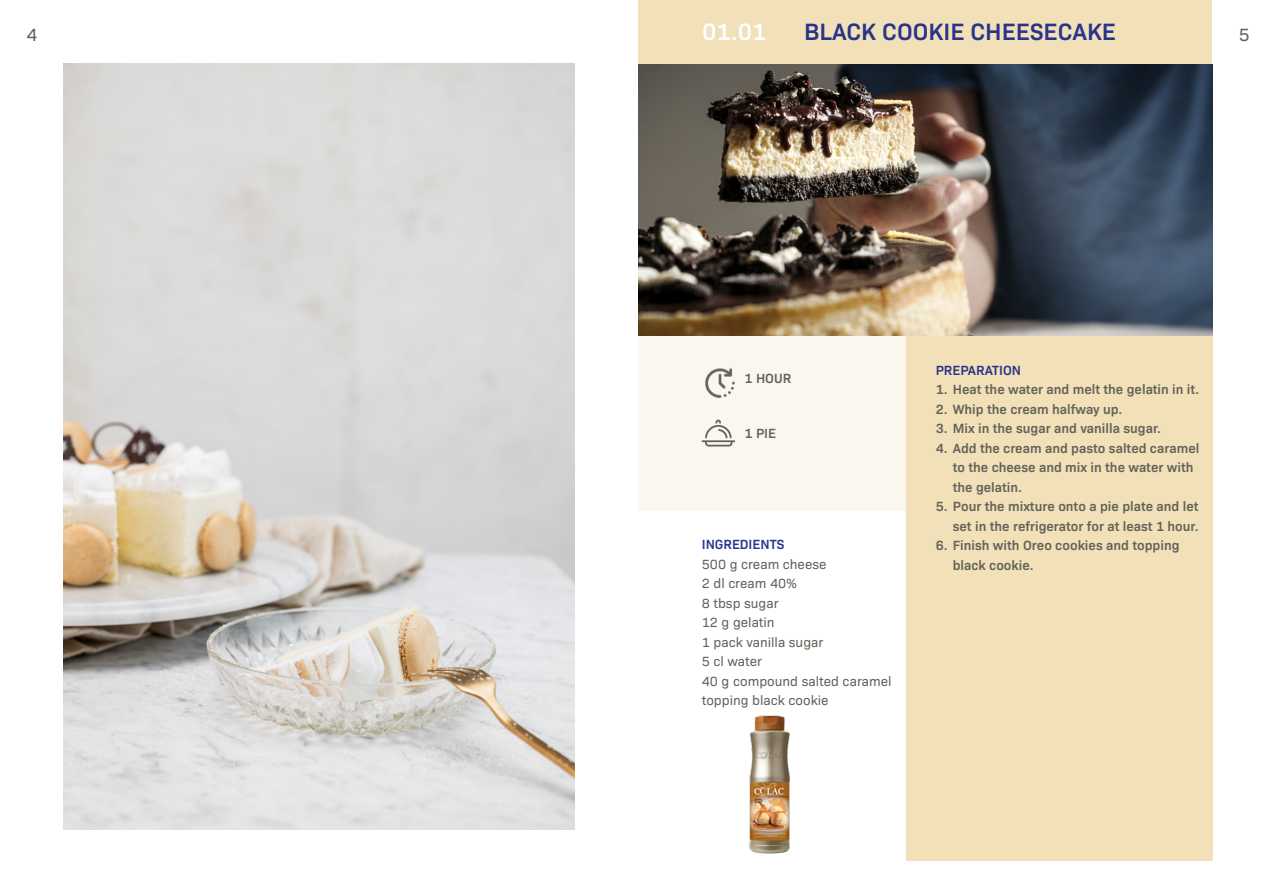
<style>
.page{position:relative;width:1276px;height:893px;background:#fff}
.page>*{position:absolute;margin:0;border:0;box-sizing:border-box;transform-origin:0 0}
.t1{font:600 24px "Bio Sans";color:#28348b}
.t2{font:600 24px "Bio Sans";color:#fff}
.t3{font:18px "Bio Sans";color:#636259}
.t4{font:600 13.5px/19.5px "Bio Sans";color:#636259}
.t5{font:13.5px/19.5px "Bio Sans";color:#636259}
.t6{font:600 13.5px "Bio Sans";color:#28348b}
</style>
<div class="page">
<img style="left:64px;top:64px;width:510px;height:765px">
<div style="left:638px;top:64px;width:574px;height:446px;background:#fcf7ee"></div>
<div style="left:638px;top:0;width:574px;height:64px;background:#f1e0b8"></div>
<div style="left:906px;top:336px;width:306px;height:525px;background:#f1e0b8"></div>
<svg style="left:702px;top:420px;width:33px;height:26px"></svg>
<img style="left:705px;top:368px;width:30px;height:30px">
<img style="left:638px;top:64px;width:574px;height:272px">
<img style="left:749px;top:715px;width:41px;height:139px">
<h2 class="t3" style="left:26px;top:21px;width:12px">4</h2>
<h1 class="t2" style="left:702px;top:14px;width:66px">01.01</h1>
<h1 class="t1" style="left:804px;top:14px;width:313px">BLACK COOKIE CHEESECAKE</h1>
<h2 class="t3" style="left:1238px;top:21px;width:12px">5</h2>
<p class="t4" style="left:744px;top:367px;width:48px">1 HOUR</p>
<p class="t4" style="left:744px;top:423px;width:33px">1 PIE</p>
<p class="t6" style="left:702px;top:534px;width:84px">INGREDIENTS</p>
<p class="t5" style="left:702px;top:553px;width:191px">500 g cream cheese<br>2 dl cream 40%<br>8 tbsp sugar<br>12 g gelatin<br>1 pack vanilla sugar<br>5 cl water<br>40 g compound salted caramel topping black cookie</p>
<p class="t6" style="left:935px;top:360px;width:87px">PREPARATION</p>
<p class="t4" style="left:935px;top:379px;width:265px">1. Heat the water and melt the gelatin in it.</p>
<p class="t4" style="left:935px;top:398px;width:188px">2. Whip the cream halfway up.</p>
<p class="t4" style="left:935px;top:418px;width:227px">3. Mix in the sugar and vanilla sugar.</p>
<p class="t4" style="left:952px;top:437px;width:248px;text-indent:-17px">4. Add the cream and pasto salted caramel to the cheese and mix in the water with the gelatin.</p>
<p class="t4" style="left:935px;top:496px;width:264px;text-align:right">5. Pour the mixture onto a pie plate and let set in the refrigerator for at least 1 hour.</p>
<p class="t4" style="left:952px;top:535px;width:228px;text-indent:-17px">6. Finish with Oreo cookies and topping black cookie.</p>
</div>
